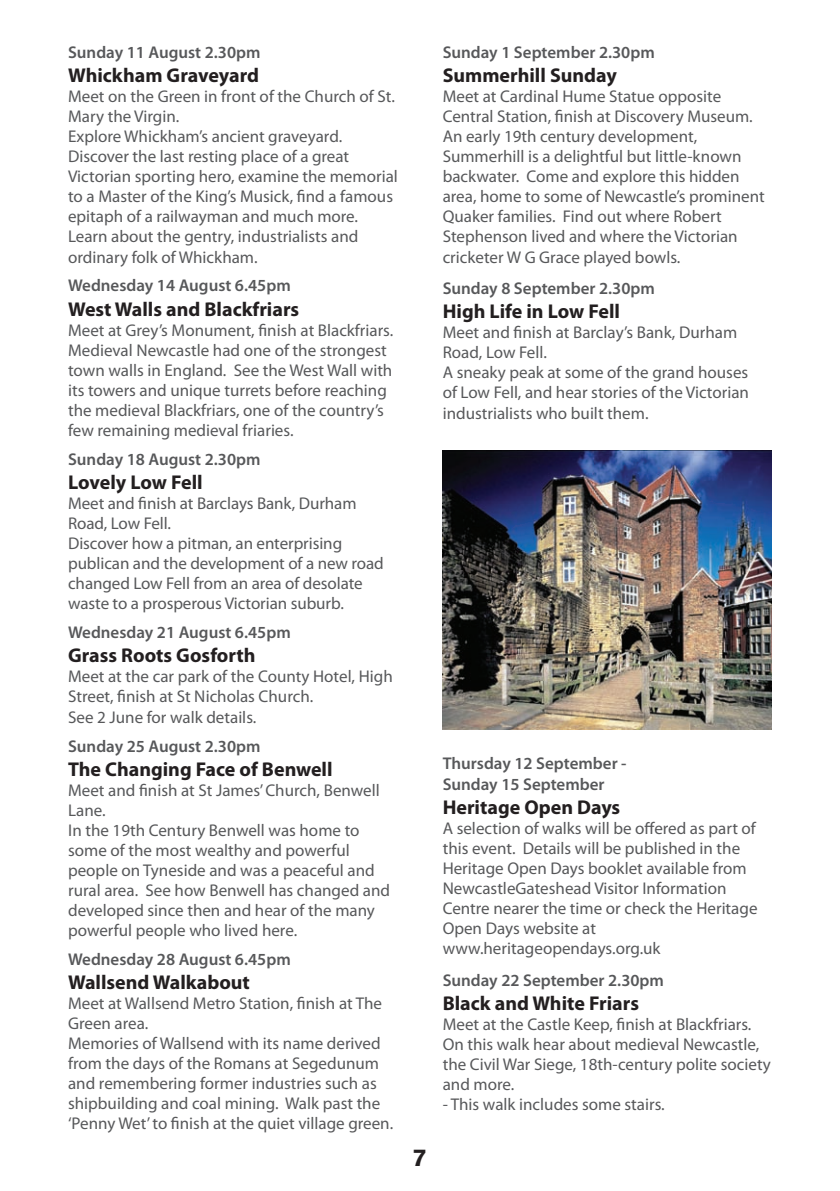
<style>
.page{position:relative;width:840px;height:1191px;background:#fff}
.page>*{position:absolute;margin:0;border:0;box-sizing:border-box;transform-origin:0 0}
.t1{font:700 24px "Akzidenz Grotesk BQ";color:#231f20}
.t2{font:700 20px "Myriad Pro";color:#231f20}
.t3{font:17px/20px "Myriad Pro";color:#57585a}
.t4{font:600 17px/20.4px "Myriad Pro";color:#57585a}
</style>
<div class="page">
<img style="left:442px;top:451px;width:329px;height:278px">
<p class="t4" style="left:68px;top:42px;width:194px">Sunday 11 August 2.30pm</p>
<p class="t2" style="left:68px;top:62px;width:192px">Whickham Graveyard</p>
<p class="t3" style="left:68px;top:86px;width:331px">Meet on the Green in front of the Church of St.<br>Mary the Virgin.<br>Explore Whickham’s ancient graveyard.<br>Discover the last resting place of a great Victorian sporting hero, examine the memorial to a Master of the King’s Musick, find a famous epitaph of a railwayman and much more.<br>Learn about the gentry, industrialists and ordinary folk of Whickham.</p>
<p class="t4" style="left:68px;top:275px;width:224px">Wednesday 14 August 6.45pm</p>
<p class="t2" style="left:68px;top:296px;width:232px">West Walls and Blackfriars</p>
<p class="t3" style="left:68px;top:319px;width:326px">Meet at Grey’s Monument, finish at Blackfriars.<br>Medieval Newcastle had one of the strongest town walls in England. See the West Wall with its towers and unique turrets before reaching the medieval Blackfriars, one of the country’s few remaining medieval friaries.</p>
<p class="t4" style="left:68px;top:448px;width:194px">Sunday 18 August 2.30pm</p>
<p class="t2" style="left:68px;top:469px;width:136px">Lovely Low Fell</p>
<p class="t3" style="left:68px;top:493px;width:317px">Meet and finish at Barclays Bank, Durham Road, Low Fell.<br>Discover how a pitman, an enterprising publican and the development of a new road changed Low Fell from an area of desolate waste to a prosperous Victorian suburb.</p>
<p class="t4" style="left:68px;top:622px;width:224px">Wednesday 21 August 6.45pm</p>
<p class="t2" style="left:68px;top:642px;width:189px">Grass Roots Gosforth</p>
<p class="t3" style="left:68px;top:666px;width:326px">Meet at the car park of the County Hotel, High<br>Street, finish at St Nicholas Church.<br>See 2 June for walk details.</p>
<p class="t4" style="left:68px;top:735px;width:194px">Sunday 25 August 2.30pm</p>
<p class="t2" style="left:68px;top:756px;width:266px">The Changing Face of Benwell</p>
<p class="t3" style="left:68px;top:779px;width:323px">Meet and finish at St James’ Church, Benwell Lane.<br>In the 19th Century Benwell was home to some of the most wealthy and powerful people on Tyneside and was a peaceful and rural area. See how Benwell has changed and developed since then and hear of the many powerful people who lived here.</p>
<p class="t4" style="left:68px;top:948px;width:224px">Wednesday 28 August 6.45pm</p>
<p class="t2" style="left:68px;top:969px;width:183px">Wallsend Walkabout</p>
<p class="t3" style="left:68px;top:993px;width:326px">Meet at Wallsend Metro Station, finish at The Green area.<br>Memories of Wallsend with its name derived from the days of the Romans at Segedunum and remembering former industries such as shipbuilding and coal mining. Walk past the ‘Penny Wet’ to finish at the quiet village green.</p>
<p class="t4" style="left:442px;top:42px;width:213px">Sunday 1 September 2.30pm</p>
<p class="t2" style="left:442px;top:62px;width:176px">Summerhill Sunday</p>
<p class="t3" style="left:442px;top:86px;width:323px">Meet at Cardinal Hume Statue opposite Central Station, finish at Discovery Museum.<br>An early 19th century development, Summerhill is a delightful but little-known backwater. Come and explore this hidden area, home to some of Newcastle’s prominent Quaker families. Find out where Robert Stephenson lived and where the Victorian cricketer W G Grace played bowls.</p>
<p class="t4" style="left:442px;top:278px;width:213px">Sunday 8 September 2.30pm</p>
<p class="t2" style="left:442px;top:298px;width:179px">High Life in Low Fell</p>
<p class="t3" style="left:442px;top:322px;width:308px">Meet and finish at Barclay’s Bank, Durham Road, Low Fell.<br>A sneaky peak at some of the grand houses of Low Fell, and hear stories of the Victorian industrialists who built them.</p>
<h1 class="t1" style="left:413px;top:1144px;width:15px">7</h1>
<p class="t4" style="left:442px;top:753px;width:185px">Thursday 12 September -<br>Sunday 15 September</p>
<p class="t2" style="left:442px;top:794px;width:179px">Heritage Open Days</p>
<p class="t3" style="left:442px;top:817px;width:316px">A selection of walks will be offered as part of this event. Details will be published in the Heritage Open Days booklet available from NewcastleGateshead Visitor Information Centre nearer the time or check the Heritage Open Days website at www.heritageopendays.org.uk</p>
<p class="t4" style="left:442px;top:969px;width:223px">Sunday 22 September 2.30pm</p>
<p class="t2" style="left:442px;top:990px;width:198px">Black and White Friars</p>
<p class="t3" style="left:442px;top:1014px;width:329px">Meet at the Castle Keep, finish at Blackfriars.<br>On this walk hear about medieval Newcastle, the Civil War Siege, 18th-century polite society and more.</p>
<p class="t3" style="left:442px;top:1094px;width:223px">- This walk includes some stairs.</p>
</div>
